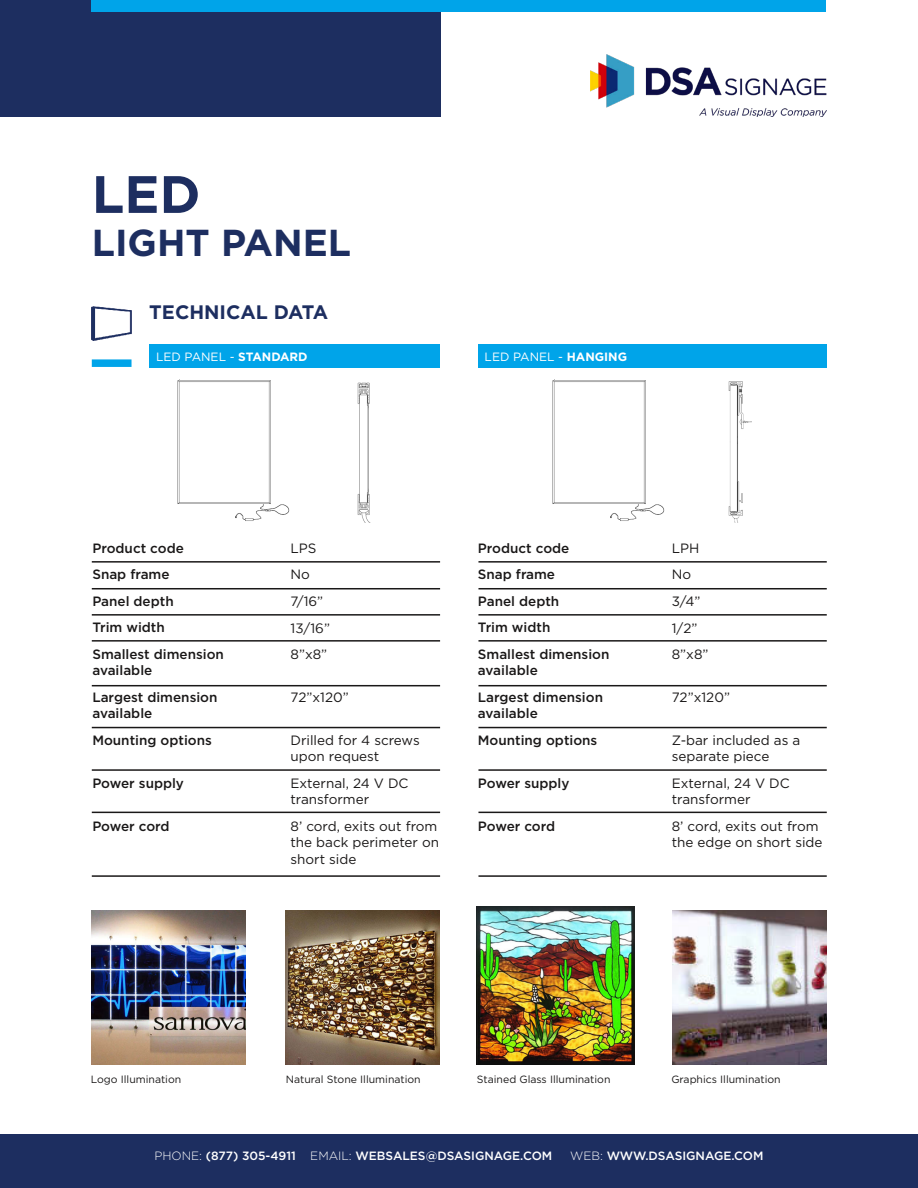
<style>
.page{position:relative;width:918px;height:1188px;background:#fff}
.page>*{position:absolute;margin:0;border:0;box-sizing:border-box;transform-origin:0 0}
.t1{font:700 52.5px "Gotham";color:#1d2e60}
.t2{font:700 37.5px "Gotham";color:#1d2e60}
.t3{font:700 19.5px "Gotham";color:#1d2e60}
.Body_Copy{font:500 13.5px/16.5px "Gotham";color:#1a1818}
.Body_Copy-2{font:13.5px/16.5px "Gotham";color:#1a1818}
.t4{font:500 12px "Gotham";color:#fff}
.t5{font:12px "Gotham";color:#fff}
.t6{font:10.5px "Gotham";color:#1a1818}
.s1{font-weight:700}
.s2{font-weight:300}
</style>
<div class="page">
<div style="left:0;top:1134px;width:918px;height:54px;background:#1d2e60"></div>
<div style="left:0;top:0;width:440px;height:116px;background:#1d2e60"></div>
<div style="left:92px;top:359px;width:40px;height:8px;background:#00a4e9"></div>
<img style="left:92px;top:307px;width:40px;height:34px">
<hr style="left:92px;top:561px;width:348px;height:2px;background:#1a1818">
<hr style="left:92px;top:588px;width:348px;height:1px;background:#1a1818">
<hr style="left:92px;top:614px;width:348px;height:2px;background:#1a1818">
<hr style="left:92px;top:640px;width:348px;height:2px;background:#1a1818">
<hr style="left:92px;top:685px;width:348px;height:1px;background:#1a1818">
<hr style="left:92px;top:727px;width:348px;height:1px;background:#1a1818">
<hr style="left:92px;top:769px;width:348px;height:2px;background:#1a1818">
<hr style="left:92px;top:812px;width:348px;height:1px;background:#1a1818">
<hr style="left:92px;top:875px;width:348px;height:2px;background:#1a1818">
<hr style="left:478px;top:561px;width:349px;height:2px;background:#1a1818">
<hr style="left:478px;top:588px;width:349px;height:1px;background:#1a1818">
<hr style="left:478px;top:614px;width:349px;height:2px;background:#1a1818">
<hr style="left:478px;top:640px;width:349px;height:2px;background:#1a1818">
<hr style="left:478px;top:685px;width:349px;height:1px;background:#1a1818">
<hr style="left:478px;top:727px;width:349px;height:1px;background:#1a1818">
<hr style="left:478px;top:769px;width:349px;height:2px;background:#1a1818">
<hr style="left:478px;top:812px;width:349px;height:1px;background:#1a1818">
<hr style="left:478px;top:875px;width:349px;height:2px;background:#1a1818">
<img style="left:590px;top:54px;width:236px;height:62px">
<div style="left:92px;top:0;width:734px;height:12px;background:#00a4e9"></div>
<img style="left:92px;top:911px;width:154px;height:154px">
<img style="left:552px;top:379px;width:113px;height:142px">
<img style="left:728px;top:381px;width:23px;height:141px">
<img style="left:177px;top:379px;width:113px;height:142px">
<img style="left:357px;top:382px;width:13px;height:140px">
<div style="left:149px;top:344px;width:291px;height:23px;background:#00a4e9"></div>
<div style="left:478px;top:344px;width:348px;height:23px;background:#00a4e9"></div>
<img style="left:286px;top:911px;width:154px;height:154px">
<img style="left:477px;top:907px;width:157px;height:158px">
<img style="left:672px;top:910px;width:155px;height:155px">
<p class="t1" style="left:92px;top:160px;width:110px">LED</p>
<p class="t2" style="left:92px;top:218px;width:261px">LIGHT PANEL</p>
<p class="t3" style="left:149px;top:299px;width:180px">TECHNICAL DATA</p>
<p class="t5" style="left:156px;top:349px;width:153px">LED PANEL - <span class="s1">STANDARD</span></p>
<p class="t5" style="left:485px;top:349px;width:144px">LED PANEL - <span class="s1">HANGING</span></p>
<p class="Body_Copy" style="left:92px;top:540px;width:93px">Product code</p>
<p class="Body_Copy" style="left:92px;top:566px;width:79px">Snap frame</p>
<p class="Body_Copy" style="left:92px;top:593px;width:83px">Panel depth</p>
<p class="Body_Copy" style="left:92px;top:619px;width:74px">Trim width</p>
<p class="Body_Copy" style="left:92px;top:646px;width:133px">Smallest dimension available</p>
<p class="Body_Copy" style="left:92px;top:689px;width:127px">Largest dimension available</p>
<p class="Body_Copy" style="left:92px;top:732px;width:121px">Mounting options</p>
<p class="Body_Copy" style="left:92px;top:775px;width:93px">Power supply</p>
<p class="Body_Copy" style="left:92px;top:818px;width:79px">Power cord</p>
<p class="Body_Copy-2" style="left:291px;top:540px;width:28px">LPS</p>
<p class="Body_Copy-2" style="left:291px;top:566px;width:21px">No</p>
<p class="Body_Copy-2" style="left:291px;top:592px;width:34px">7/16”</p>
<p class="Body_Copy-2" style="left:291px;top:619px;width:41px">13/16”</p>
<p class="Body_Copy-2" style="left:291px;top:645px;width:38px">8”x8”</p>
<p class="Body_Copy-2" style="left:291px;top:688px;width:60px">72”x120”</p>
<p class="Body_Copy-2" style="left:291px;top:731px;width:131px">Drilled for 4 screws upon request</p>
<p class="Body_Copy-2" style="left:291px;top:774px;width:120px">External, 24 V DC transformer</p>
<p class="Body_Copy-2" style="left:291px;top:817px;width:150px">8’ cord, exits out from the back perimeter on short side</p>
<p class="Body_Copy" style="left:478px;top:540px;width:93px">Product code</p>
<p class="Body_Copy" style="left:478px;top:566px;width:79px">Snap frame</p>
<p class="Body_Copy" style="left:478px;top:593px;width:83px">Panel depth</p>
<p class="Body_Copy" style="left:478px;top:619px;width:74px">Trim width</p>
<p class="Body_Copy" style="left:478px;top:646px;width:133px">Smallest dimension available</p>
<p class="Body_Copy" style="left:478px;top:689px;width:127px">Largest dimension available</p>
<p class="Body_Copy" style="left:478px;top:732px;width:121px">Mounting options</p>
<p class="Body_Copy" style="left:478px;top:775px;width:93px">Power supply</p>
<p class="Body_Copy" style="left:478px;top:818px;width:79px">Power cord</p>
<p class="Body_Copy-2" style="left:672px;top:540px;width:29px">LPH</p>
<p class="Body_Copy-2" style="left:672px;top:566px;width:21px">No</p>
<p class="Body_Copy-2" style="left:672px;top:592px;width:30px">3/4”</p>
<p class="Body_Copy-2" style="left:672px;top:619px;width:27px">1/2”</p>
<p class="Body_Copy-2" style="left:672px;top:645px;width:38px">8”x8”</p>
<p class="Body_Copy-2" style="left:672px;top:688px;width:60px">72”x120”</p>
<p class="Body_Copy-2" style="left:672px;top:731px;width:130px">Z-bar included as a separate piece</p>
<p class="Body_Copy-2" style="left:672px;top:774px;width:120px">External, 24 V DC transformer</p>
<p class="Body_Copy-2" style="left:672px;top:817px;width:152px">8’ cord, exits out from the edge on short side</p>
<p class="t6" style="left:91px;top:1073px;width:92px">Logo Illumination</p>
<p class="t6" style="left:286px;top:1073px;width:136px">Natural Stone Illumination</p>
<p class="t6" style="left:477px;top:1073px;width:135px">Stained Glass Illumination</p>
<p class="t6" style="left:671px;top:1073px;width:111px">Graphics Illumination</p>
<p class="t4" style="left:154px;top:1147px;width:399px"><span class="s2">PHONE:</span> (877) 305-4911 <span class="s2">EMAIL:</span> WEBSALES@DSASIGNAGE.COM</p>
<p class="t4" style="left:570px;top:1147px;width:195px"><span class="s2">WEB:</span> WWW.DSASIGNAGE.COM</p>
</div>
